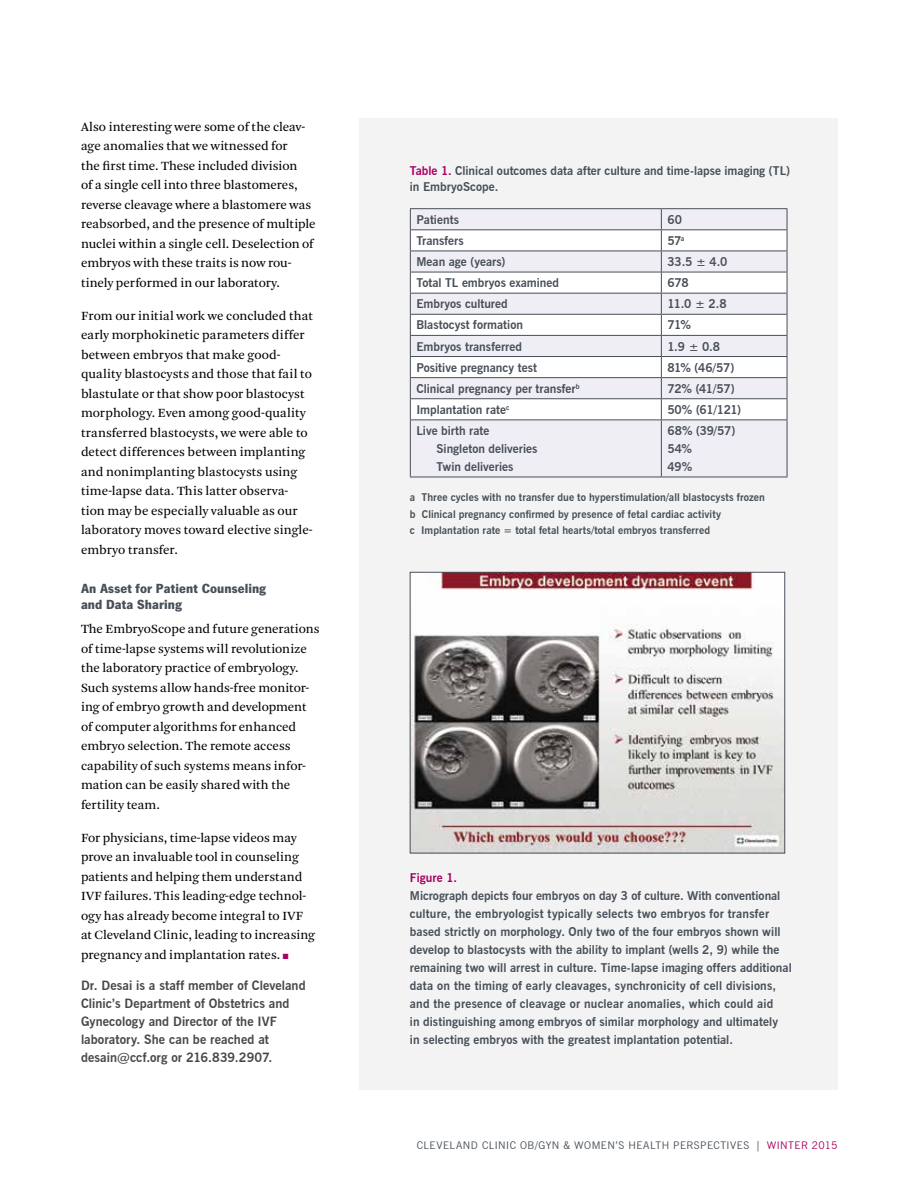
<style>
.page{position:relative;width:905px;height:1188px;background:#fff}
.page>*{position:absolute;margin:0;border:0;box-sizing:border-box;transform-origin:0 0}
.t1{font:900 13.5px/16.5px "News Gothic LT Std";letter-spacing:.01em;color:#474f58}
.t2{font:13.2px/19.5px "Arnhem Blond";color:#000}
.t3{font:700 12.75px/18px "News Gothic BT";letter-spacing:.005em;color:#484848}
.t4{font:700 12px/18px "News Gothic BT";letter-spacing:.005em;color:#474f58}
.t5{font:700 12px "News Gothic BT";letter-spacing:.005em;color:#a7005f}
.t6{font:700 10.5px/16.5px "News Gothic BT";letter-spacing:.005em;color:#474f58}
.t7{font:10.5px "News Gothic BT";letter-spacing:.05em;color:#474f58}
.s1{color:#a7005f}
</style>
<div class="page">
<div style="left:359px;top:118px;width:478px;height:972px;background:#f3f3f3"></div>
<svg style="left:411px;top:209px;width:375px;height:268px"></svg>
<svg style="left:411px;top:230px;width:375px;height:189px;fill:#fff"></svg>
<hr style="left:410px;top:208px;width:251px;height:1px;background:#474f58">
<hr style="left:661px;top:208px;width:126px;height:1px;background:#474f58">
<hr style="left:410px;top:229px;width:251px;height:1px;background:#474f58">
<hr style="left:661px;top:229px;width:126px;height:1px;background:#474f58">
<hr style="left:410px;top:251px;width:251px;height:1px;background:#474f58">
<hr style="left:661px;top:251px;width:126px;height:1px;background:#474f58">
<hr style="left:410px;top:272px;width:251px;height:1px;background:#474f58">
<hr style="left:661px;top:272px;width:126px;height:1px;background:#474f58">
<hr style="left:410px;top:293px;width:251px;height:1px;background:#474f58">
<hr style="left:661px;top:293px;width:126px;height:1px;background:#474f58">
<hr style="left:410px;top:314px;width:251px;height:1px;background:#474f58">
<hr style="left:661px;top:314px;width:126px;height:1px;background:#474f58">
<hr style="left:410px;top:335px;width:251px;height:1px;background:#474f58">
<hr style="left:661px;top:335px;width:126px;height:1px;background:#474f58">
<hr style="left:410px;top:356px;width:251px;height:1px;background:#474f58">
<hr style="left:661px;top:356px;width:126px;height:1px;background:#474f58">
<hr style="left:410px;top:377px;width:251px;height:1px;background:#474f58">
<hr style="left:661px;top:377px;width:126px;height:1px;background:#474f58">
<hr style="left:410px;top:398px;width:251px;height:1px;background:#474f58">
<svg style="left:410px;top:209px;width:1px;height:210px"></svg>
<hr style="left:661px;top:398px;width:126px;height:1px;background:#474f58">
<svg style="left:661px;top:209px;width:1px;height:210px"></svg>
<svg style="left:786px;top:209px;width:1px;height:210px"></svg>
<hr style="left:410px;top:419px;width:251px;height:1px;background:#474f58">
<hr style="left:410px;top:420px;width:1px;height:57px;background:#474f58">
<hr style="left:661px;top:419px;width:126px;height:1px;background:#474f58">
<hr style="left:661px;top:420px;width:1px;height:57px;background:#474f58">
<hr style="left:786px;top:420px;width:1px;height:57px;background:#474f58">
<hr style="left:410px;top:477px;width:251px;height:1px;background:#474f58">
<hr style="left:661px;top:477px;width:126px;height:1px;background:#474f58">
<img style="left:412px;top:574px;width:371px;height:277px">
<div style="left:410px;top:572px;width:375px;height:281px;border:1px solid #474f58"></div>
<p class="t2" style="left:81px;top:117px;width:236px">Also interesting were some of the cleav&shy;age anomalies that we witnessed for<br>the first time. These included division<br>of a single cell into three blastomeres, reverse cleavage where a blastomere was reabsorbed, and the presence of multiple nuclei within a single cell. Deselection of embryos with these traits is now rou&shy;tinely performed in our laboratory.</p>
<p class="t2" style="left:81px;top:306px;width:233px">From our initial work we concluded that early morphokinetic parameters differ between embryos that make good&shy;quality blastocysts and those that fail to blastulate or that show poor blastocyst morphology. Even among good-quality transferred blastocysts, we were able to detect differences between implanting and nonimplanting blastocysts using time-lapse data. This latter observa&shy;tion may be especially valuable as our laboratory moves toward elective single&shy;embryo transfer.</p>
<p class="t1" style="left:81px;top:580px;width:187px">An Asset for Patient Counseling and Data Sharing</p>
<p class="t2" style="left:81px;top:620px;width:240px">The EmbryoScope and future generations of time-lapse systems will revolutionize the laboratory practice of embryology.<br>Such systems allow hands-free monitor&shy;ing of embryo growth and development of computer algorithms for enhanced embryo selection. The remote access capability of such systems means infor&shy;mation can be easily shared with the fertility team.</p>
<p class="t2" style="left:81px;top:828px;width:235px">For physicians, time-lapse videos may prove an invaluable tool in counseling patients and helping them understand IVF failures. This leading-edge technol&shy;ogy has already become integral to IVF at Cleveland Clinic, leading to increasing pregnancy and implantation rates. <span class="s1">■</span></p>
<p class="t3" style="left:81px;top:977px;width:226px">Dr. Desai is a staff member of Cleveland Clinic’s Department of Obstetrics and Gynecology and Director of the IVF laboratory. She can be reached at desain@ccf.org or 216.839.2907.</p>
<p class="t4" style="left:410px;top:162px;width:381px;line-height:16.5px"><span class="s1">Table 1.</span> Clinical outcomes data after culture and time-lapse imaging (TL) in EmbryoScope.</p>
<p class="t4" style="left:416px;top:210px;width:44px">Patients</p>
<p class="t4" style="left:667px;top:210px;width:16px">60</p>
<p class="t4" style="left:416px;top:232px;width:49px">Transfers</p>
<p class="t4" style="left:667px;top:232px;width:19px">57<sup>a</sup></p>
<p class="t4" style="left:416px;top:253px;width:90px">Mean age (years)</p>
<p class="t4" style="left:667px;top:253px;width:62px">33.5 ± 4.0</p>
<p class="t4" style="left:416px;top:274px;width:144px">Total TL embryos examined</p>
<p class="t4" style="left:667px;top:274px;width:23px">678</p>
<p class="t4" style="left:416px;top:295px;width:93px">Embryos cultured</p>
<p class="t4" style="left:667px;top:295px;width:61px">11.0 ± 2.8</p>
<p class="t4" style="left:416px;top:316px;width:108px">Blastocyst formation</p>
<p class="t4" style="left:667px;top:316px;width:25px">71%</p>
<p class="t4" style="left:416px;top:337px;width:107px">Embryos transferred</p>
<p class="t4" style="left:667px;top:337px;width:54px">1.9 ± 0.8</p>
<p class="t4" style="left:416px;top:358px;width:122px">Positive pregnancy test</p>
<p class="t4" style="left:667px;top:358px;width:68px">81% (46/57)</p>
<p class="t4" style="left:416px;top:379px;width:165px">Clinical pregnancy per transfer<sup>b</sup></p>
<p class="t4" style="left:667px;top:379px;width:69px">72% (41/57)</p>
<p class="t4" style="left:416px;top:401px;width:95px">Implantation rate<sup>c</sup></p>
<p class="t4" style="left:667px;top:401px;width:75px">50% (61/121)</p>
<p class="t4" style="left:436px;top:422px;width:102px;text-indent:-20px">Live birth rate<br>Singleton deliveries<br>Twin deliveries</p>
<p class="t4" style="left:667px;top:422px;width:70px">68% (39/57)<br>54%<br>49%</p>
<p class="t6" style="left:410px;top:489px;width:356px">a Three cycles with no transfer due to hyperstimulation/all blastocysts frozen b Clinical pregnancy confirmed by presence of fetal cardiac activity<br>c Implantation rate = total fetal hearts/total embryos transferred</p>
<p class="t5" style="left:410px;top:871px;width:49px">Figure 1.</p>
<p class="t4" style="left:410px;top:887px;width:383px">Micrograph depicts four embryos on day 3 of culture. With conventional culture, the embryologist typically selects two embryos for transfer based strictly on morphology. Only two of the four embryos shown will develop to blastocysts with the ability to implant (wells 2, 9) while the remaining two will arrest in culture. Time-lapse imaging offers additional data on the timing of early cleavages, synchronicity of cell divisions, and the presence of cleavage or nuclear anomalies, which could aid<br>in distinguishing among embryos of similar morphology and ultimately<br>in selecting embryos with the greatest implantation potential.</p>
<p class="t7" style="left:417px;top:1139px;width:422px">CLEVELAND CLINIC OB/GYN &amp; WOMEN’S HEALTH PERSPECTIVES | <span class="s1">WINTER 2015</span></p>
</div>
